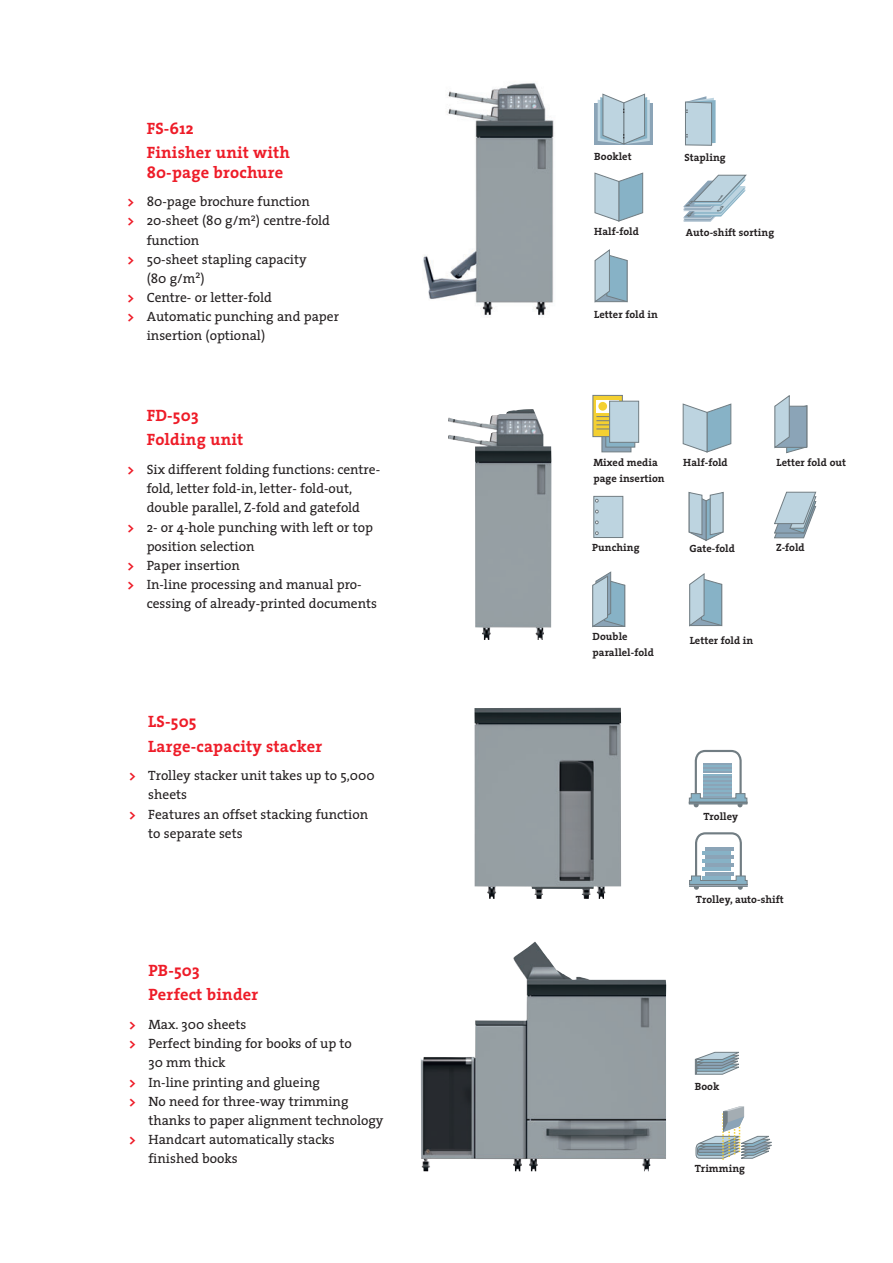
<style>
.page{position:relative;width:893px;height:1263px;background:#fff}
.page>*{position:absolute;margin:0;border:0;box-sizing:border-box;transform-origin:0 0}
.t1{font:700 16.5px/24.5px "The Serif";letter-spacing:.01em;color:#ee1c28}
.t2{font:13.5px "The Serif";color:#231f20}
.t3{font:700 10.5px/15.9px "The Serif";letter-spacing:.005em;color:#231f20}
.s1{font-weight:700;color:#ee1c28}
</style>
<div class="page">
<img style="left:423px;top:83px;width:131px;height:233px">
<img style="left:474px;top:708px;width:147px;height:191px">
<img style="left:421px;top:941px;width:245px;height:230px">
<svg style="left:695px;top:1106px;width:77px;height:54px"></svg>
<svg style="left:695px;top:1051px;width:44px;height:24px"></svg>
<svg style="left:689px;top:749px;width:59px;height:58px"></svg>
<div style="left:689px;top:802px;width:58px;height:2px;background:#87b2c6;border:1px solid #717d83"></div>
<div style="left:689px;top:802px;width:58px;height:1px;border:1px solid #717d83"></div>
<svg style="left:689px;top:832px;width:59px;height:58px"></svg>
<div style="left:689px;top:884px;width:58px;height:2px;background:#87b2c6;border:1px solid #717d83"></div>
<div style="left:689px;top:884px;width:58px;height:1px;border:1px solid #717d83"></div>
<img style="left:448px;top:409px;width:103px;height:231px">
<svg style="left:602px;top:437px;width:29px;height:15px"></svg>
<div style="left:605px;top:406px;width:30px;height:41px;background:#87b2c6;border:1px solid #717d83"></div>
<div style="left:592px;top:395px;width:31px;height:42px;background:#f4d031;border:1px solid #717d83"></div>
<div style="left:597px;top:400px;width:22px;height:13px;background:#fff"></div>
<div style="left:598px;top:402px;width:9px;height:9px;background:#f4d031;border-radius:50%"></div>
<svg style="left:596px;top:416px;width:13px;height:14px"></svg>
<div style="left:609px;top:401px;width:30px;height:42px;background:#bdd4e0;border:1px solid #717d83"></div>
<div style="left:593px;top:496px;width:30px;height:42px;background:#bdd4e0;border:1px solid #717d83"></div>
<svg style="left:595px;top:499px;width:4px;height:3px"></svg>
<svg style="left:595px;top:510px;width:4px;height:3px"></svg>
<svg style="left:595px;top:520px;width:4px;height:4px"></svg>
<svg style="left:595px;top:531px;width:4px;height:4px"></svg>
<svg style="left:682px;top:403px;width:50px;height:50px"></svg>
<svg style="left:689px;top:573px;width:34px;height:54px;background:#a8c1cd"></svg>
<svg style="left:774px;top:395px;width:34px;height:59px"></svg>
<svg style="left:774px;top:491px;width:43px;height:48px"></svg>
<svg style="left:688px;top:492px;width:36px;height:49px;background:#b1c4ce"></svg>
<svg style="left:592px;top:571px;width:34px;height:56px;background:#a8bfcb"></svg>
<div style="left:624px;top:103px;width:29px;height:41px;background:#8ba4b7"></div>
<div style="left:594px;top:103px;width:30px;height:41px;background:linear-gradient(to bottom,#8ba4b7,#8ba4b7)"></div>
<svg style="left:598px;top:93px;width:52px;height:52px"></svg>
<svg style="left:594px;top:172px;width:49px;height:50px"></svg>
<svg style="left:594px;top:249px;width:34px;height:54px;background:#a8c1cd"></svg>
<svg style="left:685px;top:96px;width:31px;height:50px;background:#b4cad6"></svg>
<svg style="left:683px;top:174px;width:64px;height:48px"></svg>
<p class="t1" style="left:147px;top:118px;width:145px">FS-612<br>Finisher unit with</p>
<p class="t1" style="left:147px;top:161px;width:138px">80-page brochure</p>
<p class="t2" style="left:128px;top:196px;width:184px"><span class="s1">&gt;</span> 80-page brochure function</p>
<p class="t2" style="left:128px;top:215px;width:204px"><span class="s1">&gt;</span> 20-sheet (80 g/m<sup>2</sup>) centre-fold</p>
<p class="t2" style="left:147px;top:235px;width:54px">function</p>
<p class="t2" style="left:128px;top:254px;width:181px"><span class="s1">&gt;</span> 50-sheet stapling capacity</p>
<p class="t2" style="left:147px;top:273px;width:60px">(80 g/m<sup>2</sup>)</p>
<p class="t2" style="left:128px;top:292px;width:146px"><span class="s1">&gt;</span> Centre- or letter-fold</p>
<p class="t2" style="left:128px;top:311px;width:213px"><span class="s1">&gt;</span> Automatic punching and paper</p>
<p class="t2" style="left:147px;top:330px;width:120px">insertion (optional)</p>
<p class="t1" style="left:147px;top:405px;width:98px">FD-503<br>Folding unit</p>
<p class="t2" style="left:128px;top:464px;width:254px"><span class="s1">&gt;</span> Six different folding functions: centre-</p>
<p class="t2" style="left:147px;top:483px;width:207px">fold, letter fold-in, letter- fold-out,</p>
<p class="t2" style="left:147px;top:502px;width:215px">double parallel, Z-fold and gatefold</p>
<p class="t2" style="left:128px;top:522px;width:247px"><span class="s1">&gt;</span> 2- or 4-hole punching with left or top</p>
<p class="t2" style="left:147px;top:541px;width:109px">position selection</p>
<p class="t2" style="left:128px;top:560px;width:114px"><span class="s1">&gt;</span> Paper insertion</p>
<p class="t2" style="left:128px;top:579px;width:236px"><span class="s1">&gt;</span> In-line processing and manual pro-</p>
<p class="t2" style="left:147px;top:598px;width:232px">cessing of already-printed documents</p>
<p class="t1" style="left:148px;top:711px;width:175px">LS-505<br>Large-capacity stacker</p>
<p class="t2" style="left:129px;top:770px;width:247px"><span class="s1">&gt;</span> Trolley stacker unit takes up to 5,000</p>
<p class="t2" style="left:148px;top:789px;width:40px">sheets</p>
<p class="t2" style="left:129px;top:809px;width:240px"><span class="s1">&gt;</span> Features an offset stacking function</p>
<p class="t2" style="left:148px;top:828px;width:96px">to separate sets</p>
<p class="t1" style="left:148px;top:960px;width:111px">PB-503<br>Perfect binder</p>
<p class="t2" style="left:129px;top:1019px;width:119px"><span class="s1">&gt;</span> Max. 300 sheets</p>
<p class="t2" style="left:129px;top:1038px;width:224px"><span class="s1">&gt;</span> Perfect binding for books of up to</p>
<p class="t2" style="left:148px;top:1057px;width:79px">30 mm thick</p>
<p class="t2" style="left:129px;top:1076px;width:192px"><span class="s1">&gt;</span> In-line printing and glueing</p>
<p class="t2" style="left:129px;top:1096px;width:221px"><span class="s1">&gt;</span> No need for three-way trimming</p>
<p class="t2" style="left:148px;top:1115px;width:237px">thanks to paper alignment technology</p>
<p class="t2" style="left:129px;top:1134px;width:207px"><span class="s1">&gt;</span> Handcart automatically stacks</p>
<p class="t2" style="left:148px;top:1153px;width:91px">finished books</p>
<p class="t3" style="left:594px;top:149px;width:39px">Booklet</p>
<p class="t3" style="left:594px;top:225px;width:46px">Half-fold</p>
<p class="t3" style="left:684px;top:150px;width:43px">Stapling</p>
<p class="t3" style="left:686px;top:225px;width:90px">Auto-shift sorting</p>
<p class="t3" style="left:594px;top:307px;width:65px">Letter fold in</p>
<p class="t3" style="left:593px;top:456px;width:73px">Mixed media page insertion</p>
<p class="t3" style="left:683px;top:456px;width:46px">Half-fold</p>
<p class="t3" style="left:776px;top:456px;width:71px">Letter fold out</p>
<p class="t3" style="left:592px;top:541px;width:49px">Punching</p>
<p class="t3" style="left:689px;top:541px;width:47px">Gate-fold</p>
<p class="t3" style="left:776px;top:541px;width:30px">Z-fold</p>
<p class="t3" style="left:593px;top:629px;width:63px">Double parallel-fold</p>
<p class="t3" style="left:690px;top:634px;width:65px">Letter fold in</p>
<p class="t3" style="left:703px;top:809px;width:36px">Trolley</p>
<p class="t3" style="left:696px;top:892px;width:89px">Trolley, auto-shift</p>
<p class="t3" style="left:695px;top:1079px;width:26px">Book</p>
<p class="t3" style="left:695px;top:1162px;width:52px">Trimming</p>
</div>
